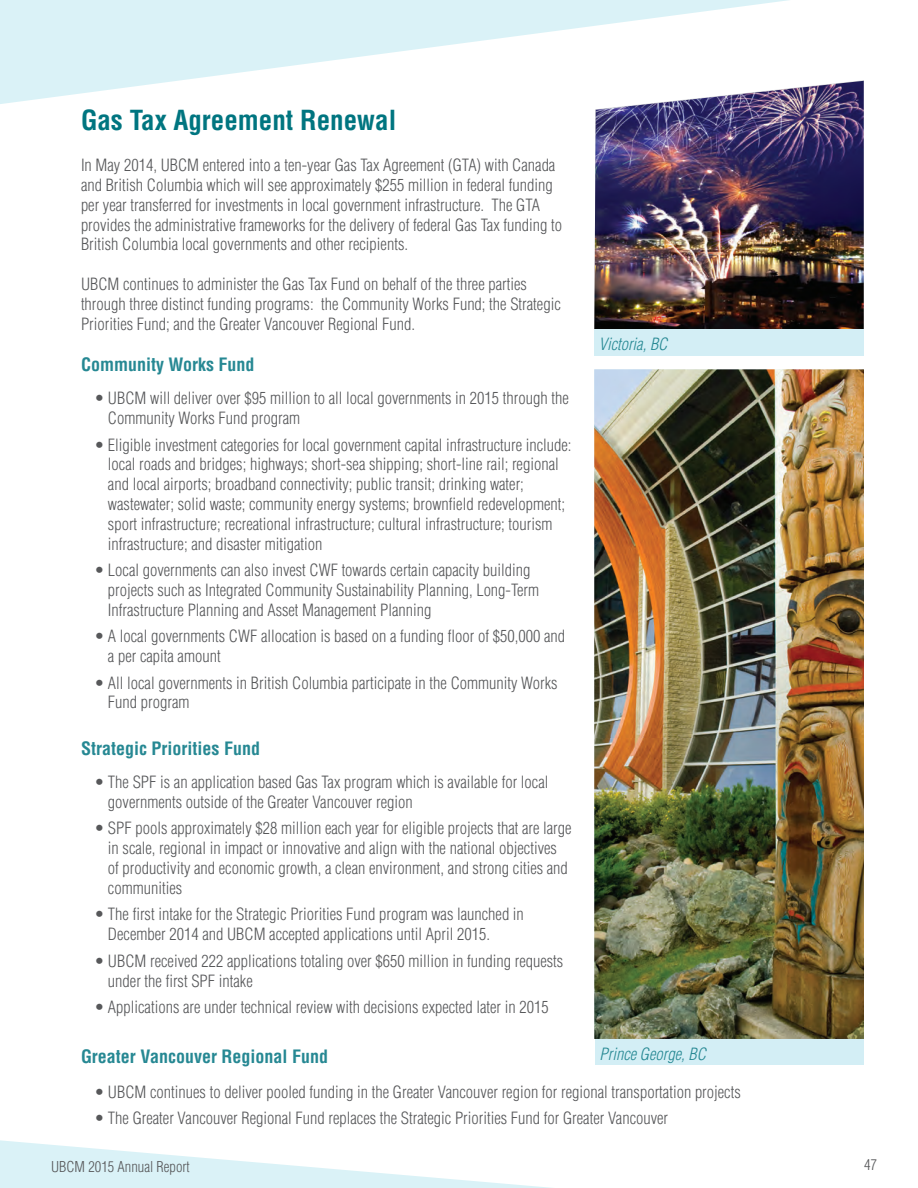
<style>
.page{position:relative;width:918px;height:1188px;background:#fff}
.page>*{position:absolute;margin:0;border:0;box-sizing:border-box;transform-origin:0 0}
.t1{font:700 condensed 27px "Helvetica LT Std";color:#007580}
.t2{font:700 condensed 18px "Helvetica LT Std";color:#268893}
.t3{font:300 condensed 16.5px/19.8px "Helvetica LT Std";color:#57585a}
.t4{font:italic 300 condensed 16.5px "Helvetica LT Std";color:#268893}
.t5{font:300 condensed 14.7px "Helvetica LT Std";color:#57585a}
</style>
<div class="page">
<svg style="left:0;top:1140px;width:552px;height:48px"></svg>
<svg style="left:0;top:0;width:789px;height:104px;fill:#daf2f7"></svg>
<img style="left:594px;top:81px;width:270px;height:248px">
<div style="left:594px;top:329px;width:270px;height:26px;background:#d3eef5"></div>
<div style="left:595px;top:1039px;width:269px;height:26px;background:#d3eef5"></div>
<img style="left:594px;top:369px;width:270px;height:670px">
<h1 class="t1" style="left:81px;top:103px;width:317px">Gas Tax Agreement Renewal</h1>
<p class="t3" style="left:81px;top:155px;width:483px">In May 2014, UBCM entered into a ten-year Gas Tax Agreement (GTA) with Canada and British Columbia which will see approximately $255 million in federal funding per year transferred for investments in local government infrastructure. The GTA provides the administrative frameworks for the delivery of federal Gas Tax funding to British Columbia local governments and other recipients.</p>
<p class="t3" style="left:81px;top:274px;width:481px">UBCM continues to administer the Gas Tax Fund on behalf of the three parties through three distinct funding programs: the Community Works Fund; the Strategic<br>Priorities Fund; and the Greater Vancouver Regional Fund.</p>
<p class="t2" style="left:81px;top:353px;width:175px">Community Works Fund</p>
<p class="t3" style="left:108px;top:388px;width:462px;text-indent:-13px">• UBCM will deliver over $95 million to all local governments in 2015 through the<br>Community Works Fund program</p>
<p class="t3" style="left:108px;top:435px;width:465px;text-indent:-13px">• Eligible investment categories for local government capital infrastructure include: local roads and bridges; highways; short-sea shipping; short-line rail; regional and local airports; broadband connectivity; public transit; drinking water; wastewater; solid waste; community energy systems; brownfield redevelopment; sport infrastructure; recreational infrastructure; cultural infrastructure; tourism infrastructure; and disaster mitigation</p>
<p class="t3" style="left:108px;top:560px;width:433px;text-indent:-13px">• Local governments can also invest CWF towards certain capacity building projects such as Integrated Community Sustainability Planning, Long-Term<br>Infrastructure Planning and Asset Management Planning</p>
<p class="t3" style="left:108px;top:626px;width:459px;text-indent:-13px">• A local governments CWF allocation is based on a funding floor of $50,000 and a per capita amount</p>
<p class="t3" style="left:108px;top:673px;width:451px;text-indent:-13px">• All local governments in British Columbia participate in the Community Works<br>Fund program</p>
<p class="t2" style="left:81px;top:737px;width:181px">Strategic Priorities Fund</p>
<p class="t3" style="left:108px;top:772px;width:442px;text-indent:-13px">• The SPF is an application based Gas Tax program which is available for local governments outside of the Greater Vancouver region</p>
<p class="t3" style="left:108px;top:818px;width:465px;text-indent:-13px">• SPF pools approximately $28 million each year for eligible projects that are large in scale, regional in impact or innovative and align with the national objectives of productivity and economic growth, a clean environment, and strong cities and communities</p>
<p class="t3" style="left:108px;top:904px;width:417px;text-indent:-13px">• The first intake for the Strategic Priorities Fund program was launched in<br>December 2014 and UBCM accepted applications until April 2015.</p>
<p class="t3" style="left:108px;top:951px;width:457px;text-indent:-13px">• UBCM received 222 applications totaling over $650 million in funding requests under the first SPF intake</p>
<p class="t3" style="left:95px;top:997px;width:456px">• Applications are under technical review with decisions expected later in 2015</p>
<p class="t2" style="left:81px;top:1046px;width:249px">Greater Vancouver Regional Fund</p>
<p class="t3" style="left:94px;top:1082px;width:648px">• UBCM continues to deliver pooled funding in the Greater Vancouver region for regional transportation projects</p>
<p class="t3" style="left:94px;top:1108px;width:575px">• The Greater Vancouver Regional Fund replaces the Strategic Priorities Fund for Greater Vancouver</p>
<p class="t4" style="left:599px;top:334px;width:70px">Victoria, BC</p>
<p class="t4" style="left:600px;top:1043px;width:108px">Prince George, BC</p>
<p class="t5" style="left:51px;top:1157px;width:140px">UBCM 2015 Annual Report</p>
<p class="t5" style="left:864px;top:1156px;width:14px">47</p>
</div>
